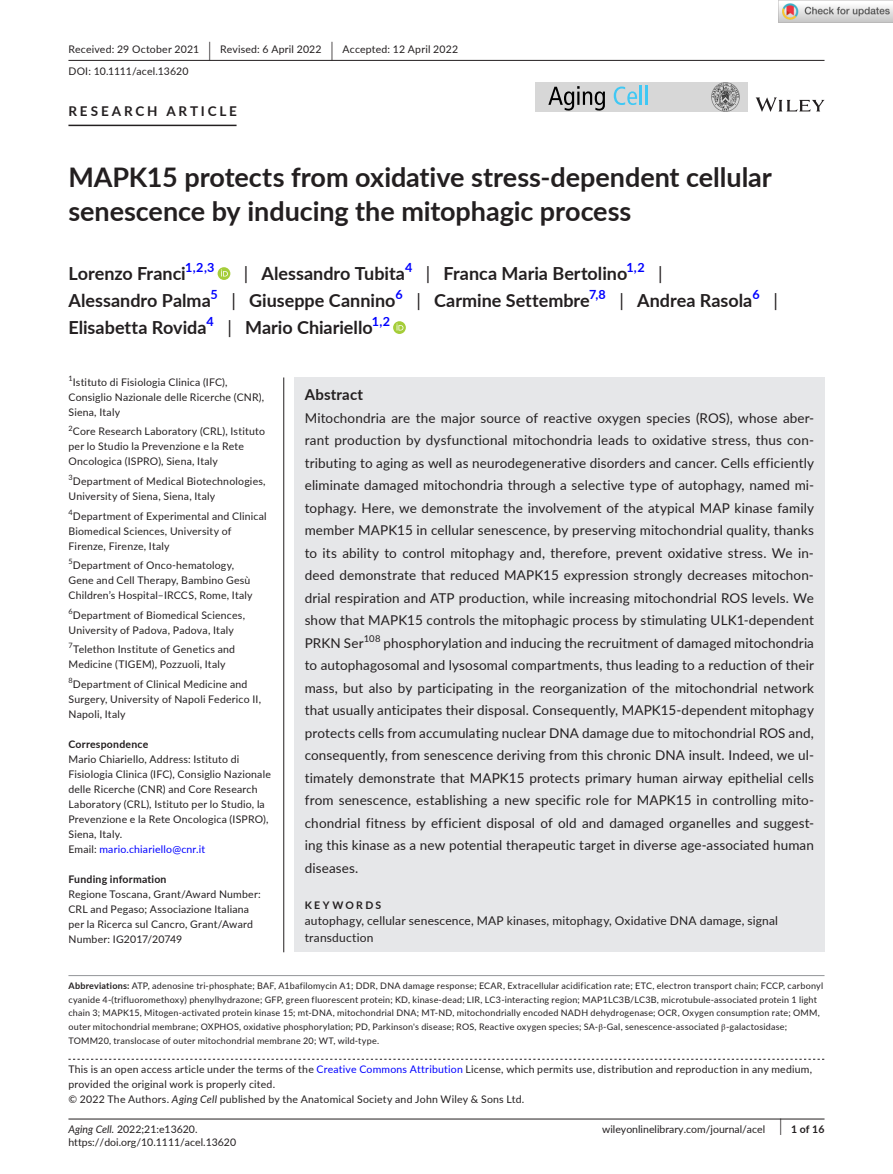
<style>
.page{position:relative;width:893px;height:1174px;background:#fff}
.page>*{position:absolute;margin:0;border:0;box-sizing:border-box;transform-origin:0 0}
.t1{font:700 27px/34.5px "Lato";color:#231f20}
.t2{font:700 18px "Lato";color:#231f20}
.t3{font:18px "Lato";color:#231f20}
.t4{font:700 15px "Lato";letter-spacing:.015em;color:#231f20}
.t5{font:13.5px/22.5px "Lato";letter-spacing:.01em;color:#231f20;text-align:justify}
.t6{font:700 13.5px "Lato";letter-spacing:.21em;color:#231f20}
.t7{font:700 12.6px "Lato";color:#00f}
.t8{font:12px/16.5px "Lato";letter-spacing:.015em;color:#231f20}
.t9{font:10.5px/15px "Lato";letter-spacing:.02em;color:#231f20}
.t10{font:10.5px "Lato";color:#231f20}
.t11{font:700 10.5px "Lato";letter-spacing:.02em;color:#231f20}
.t12{font:700 10.5px "Lato";letter-spacing:.22em;color:#231f20}
.t13{font:9.45px "Lato";color:#231f20}
.t14{font:9px/13.5px "Lato";letter-spacing:.025em;color:#231f20}
.t15{font:7.35px "Lato";color:#231f20}
.s1{font-size:19.65px}
.s2{font-weight:400}
.s3{color:#00f}
.s4{font-weight:700}
.s5{font-family:"STIX"}
.s6{font-style:italic}
.s7{font-weight:400;font-size:17.4px}
</style>
<div class="page">
<hr style="left:68px;top:1118px;width:756px;height:1px;background:#231f20">
<svg style="left:756px;top:97px;width:68px;height:15px"></svg>
<div style="left:536px;top:82px;width:212px;height:30px;background:#d7d7d7"></div>
<svg style="left:548px;top:86px;width:57px;height:25px"></svg>
<svg style="left:614px;top:87px;width:23px;height:18px"></svg>
<hr style="left:640px;top:85px;width:2px;height:20px;background:#40c8f4">
<hr style="left:645px;top:85px;width:3px;height:20px;background:#40c8f4">
<img style="left:711px;top:83px;width:29px;height:28px">
<hr style="left:68px;top:60px;width:756px;height:1px;background:#231f20">
<hr style="left:68px;top:125px;width:169px;height:1px;background:#231f20">
<svg style="left:218px;top:267px;width:12px;height:13px"></svg>
<svg style="left:221px;top:269px;width:7px;height:7px"></svg>
<svg style="left:393px;top:321px;width:13px;height:13px"></svg>
<svg style="left:396px;top:323px;width:7px;height:7px"></svg>
<svg style="left:68px;top:1058px;width:756px;height:1px"></svg>
<hr style="left:68px;top:975px;width:756px;height:1px;background:#939598">
<div style="left:294px;top:377px;width:530px;height:575px;background:#e6e7e9"></div>
<hr style="left:283px;top:377px;width:1px;height:575px;background:#231f20">
<img style="left:779px;top:0;width:114px;height:23px">
<p class="t9" style="left:68px;top:38px;width:391px;line-height:21.8px">Received: 29 October 2021 <span class="s1">|</span> Revised: 6 April 2022 <span class="s1">|</span> Accepted: 12 April 2022<br>DOI: 10.1111/acel.13620</p>
<p class="t6" style="left:68px;top:101px;width:170px">RESEARCH ARTICLE</p>
<h1 class="t1" style="left:68px;top:159px;width:705px">MAPK15 protects from oxidative stress-dependent cellular senescence by inducing the mitophagic process</h1>
<h2 class="t2" style="left:68px;top:260px;width:119px">Lorenzo Franci</h2>
<p class="t7" style="left:185px;top:258px;width:31px">1,2,3</p>
<h2 class="t2" style="left:244px;top:260px;width:163px"><span class="s2">|</span> Alessandro Tubita</h2>
<p class="t7" style="left:405px;top:258px;width:9px">4</p>
<h2 class="t2" style="left:426px;top:260px;width:203px"><span class="s2">|</span> Franca Maria Bertolino</h2>
<p class="t7" style="left:626px;top:258px;width:20px">1,2</p>
<h2 class="t3" style="left:658px;top:260px;width:6px">|</h2>
<h2 class="t2" style="left:68px;top:287px;width:144px">Alessandro Palma</h2>
<p class="t7" style="left:211px;top:285px;width:9px">5</p>
<h2 class="t2" style="left:231px;top:287px;width:166px"><span class="s2">|</span> Giuseppe Cannino</h2>
<p class="t7" style="left:396px;top:285px;width:9px">6</p>
<h2 class="t2" style="left:416px;top:287px;width:175px"><span class="s2">|</span> Carmine Settembre</h2>
<p class="t7" style="left:589px;top:285px;width:18px">7,8</p>
<h2 class="t2" style="left:619px;top:287px;width:134px"><span class="s2">|</span> Andrea Rasola</h2>
<p class="t7" style="left:752px;top:285px;width:9px">6</p>
<h2 class="t3" style="left:773px;top:287px;width:6px">|</h2>
<h2 class="t2" style="left:68px;top:314px;width:140px">Elisabetta Rovida</h2>
<p class="t7" style="left:207px;top:312px;width:9px">4</p>
<h2 class="t2" style="left:227px;top:314px;width:147px"><span class="s2">|</span> Mario Chiariello</h2>
<p class="t7" style="left:372px;top:312px;width:20px">1,2</p>
<p class="t15" style="left:68px;top:373px;width:6px">1</p>
<p class="t9" style="left:68px;top:374px;width:197px;text-indent:4px">Istituto di Fisiologia Clinica (IFC),<br>Consiglio Nazionale delle Ricerche (CNR),<br>Siena, Italy</p>
<p class="t9" style="left:68px;top:424px;width:198px"><sup>2</sup>Core Research Laboratory (CRL), Istituto per lo Studio la Prevenzione e la Rete<br>Oncologica (ISPRO), Siena, Italy</p>
<p class="t9" style="left:68px;top:473px;width:199px"><sup>3</sup>Department of Medical Biotechnologies,<br>University of Siena, Siena, Italy</p>
<p class="t9" style="left:68px;top:508px;width:200px"><sup>4</sup>Department of Experimental and Clinical<br>Biomedical Sciences, University of<br>Firenze, Firenze, Italy</p>
<p class="t9" style="left:68px;top:557px;width:186px"><sup>5</sup>Department of Onco-hematology,<br>Gene and Cell Therapy, Bambino Gesù<br>Children’s Hospital–IRCCS, Rome, Italy</p>
<p class="t9" style="left:68px;top:607px;width:178px"><sup>6</sup>Department of Biomedical Sciences,<br>University of Padova, Padova, Italy</p>
<p class="t9" style="left:68px;top:641px;width:168px"><sup>7</sup>Telethon Institute of Genetics and<br>Medicine (TIGEM), Pozzuoli, Italy</p>
<p class="t9" style="left:68px;top:676px;width:194px"><sup>8</sup>Department of Clinical Medicine and<br>Surgery, University of Napoli Federico II,<br>Napoli, Italy</p>
<p class="t11" style="left:68px;top:736px;width:81px">Correspondence</p>
<p class="t9" style="left:68px;top:751px;width:204px">Mario Chiariello, Address: Istituto di Fisiologia Clinica (IFC), Consiglio Nazionale delle Ricerche (CNR) and Core Research Laboratory (CRL), Istituto per lo Studio, la Prevenzione e la Rete Oncologica (ISPRO), Siena, Italy.<br>Email: <span class="s3">mario.chiariello@cnr.it</span></p>
<p class="t11" style="left:68px;top:871px;width:100px">Funding information</p>
<p class="t9" style="left:68px;top:886px;width:194px">Regione Toscana, Grant/Award Number:<br>CRL and Pegaso; Associazione Italiana per la Ricerca sul Cancro, Grant/Award Number: IG2017/20749</p>
<p class="t4" style="left:305px;top:383px;width:60px">Abstract</p>
<p class="t5" style="left:305px;top:406px;width:511px">Mitochondria are the major source of reactive oxygen species (ROS), whose aber&shy;rant production by dysfunctional mitochondria leads to oxidative stress, thus con&shy;tributing to aging as well as neurodegenerative disorders and cancer. Cells efficiently eliminate damaged mitochondria through a selective type of autophagy, named mi&shy;tophagy. Here, we demonstrate the involvement of the atypical MAP kinase family member MAPK15 in cellular senescence, by preserving mitochondrial quality, thanks to its ability to control mitophagy and, therefore, prevent oxidative stress. We in&shy;deed demonstrate that reduced MAPK15 expression strongly decreases mitochon&shy;drial respiration and ATP production, while increasing mitochondrial ROS levels. We show that MAPK15 controls the mitophagic process by stimulating ULK1-dependent PRKN Ser</p>
<p class="t13" style="left:364px;top:631px;width:18px">108</p>
<p class="t5" style="left:305px;top:631px;width:511px;text-indent:79px">phosphorylation and inducing the recruitment of damaged mitochondria to autophagosomal and lysosomal compartments, thus leading to a reduction of their mass, but also by participating in the reorganization of the mitochondrial network that usually anticipates their disposal. Consequently, MAPK15-dependent mitophagy protects cells from accumulating nuclear DNA damage due to mitochondrial ROS and, consequently, from senescence deriving from this chronic DNA insult. Indeed, we ul&shy;timately demonstrate that MAPK15 protects primary human airway epithelial cells from senescence, establishing a new specific role for MAPK15 in controlling mito&shy;chondrial fitness by efficient disposal of old and damaged organelles and suggest&shy;ing this kinase as a new potential therapeutic target in diverse age-associated human diseases.</p>
<p class="t12" style="left:305px;top:897px;width:78px">KEYWORDS</p>
<p class="t8" style="left:305px;top:912px;width:475px">autophagy, cellular senescence, MAP kinases, mitophagy, Oxidative DNA damage, signal transduction</p>
<p class="t14" style="left:68px;top:979px;width:756px"><span class="s4">Abbreviations:</span> ATP, adenosine tri-phosphate; BAF, A1bafilomycin A1; DDR, DNA damage response; ECAR, Extracellular acidification rate; ETC, electron transport chain; FCCP, carbonyl cyanide 4-(trifluoromethoxy) phenylhydrazone; GFP, green fluorescent protein; KD, kinase-dead; LIR, LC3-interacting region; MAP1LC3B/LC3B, microtubule-associated protein 1 light chain 3; MAPK15, Mitogen-activated protein kinase 15; mt-DNA, mitochondrial DNA; MT-ND, mitochondrially encoded NADH dehydrogenase; OCR, Oxygen consumption rate; OMM, outer mitochondrial membrane; OXPHOS, oxidative phosphorylation; PD, Parkinson's disease; ROS, Reactive oxygen species; SA-<span class="s5">β</span>-Gal, senescence-associated <span class="s5">β</span>-galactosidase; TOMM20, translocase of outer mitochondrial membrane 20; WT, wild-type.</p>
<p class="t9" style="left:68px;top:1061px;width:745px">This is an open access article under the terms of the <span class="s3">Creative Commons Attribution</span> License, which permits use, distribution and reproduction in any medium, provided the original work is properly cited.<br>© 2022 The Authors. <span class="s6">Aging Cell</span> published by the Anatomical Society and John Wiley &amp; Sons Ltd.</p>
<p class="t10" style="left:68px;top:1121px;width:131px"><span class="s6">Aging Cell.</span> 2022;21:e13620.</p>
<p class="t11" style="left:779px;top:1121px;width:46px"><span class="s7">|</span> 1 of 16</p>
<p class="t10" style="left:68px;top:1135px;width:169px">https://doi.org/10.1111/acel.13620</p>
<p class="t10" style="left:602px;top:1121px;width:165px">wileyonlinelibrary.com/journal/acel</p>
</div>
